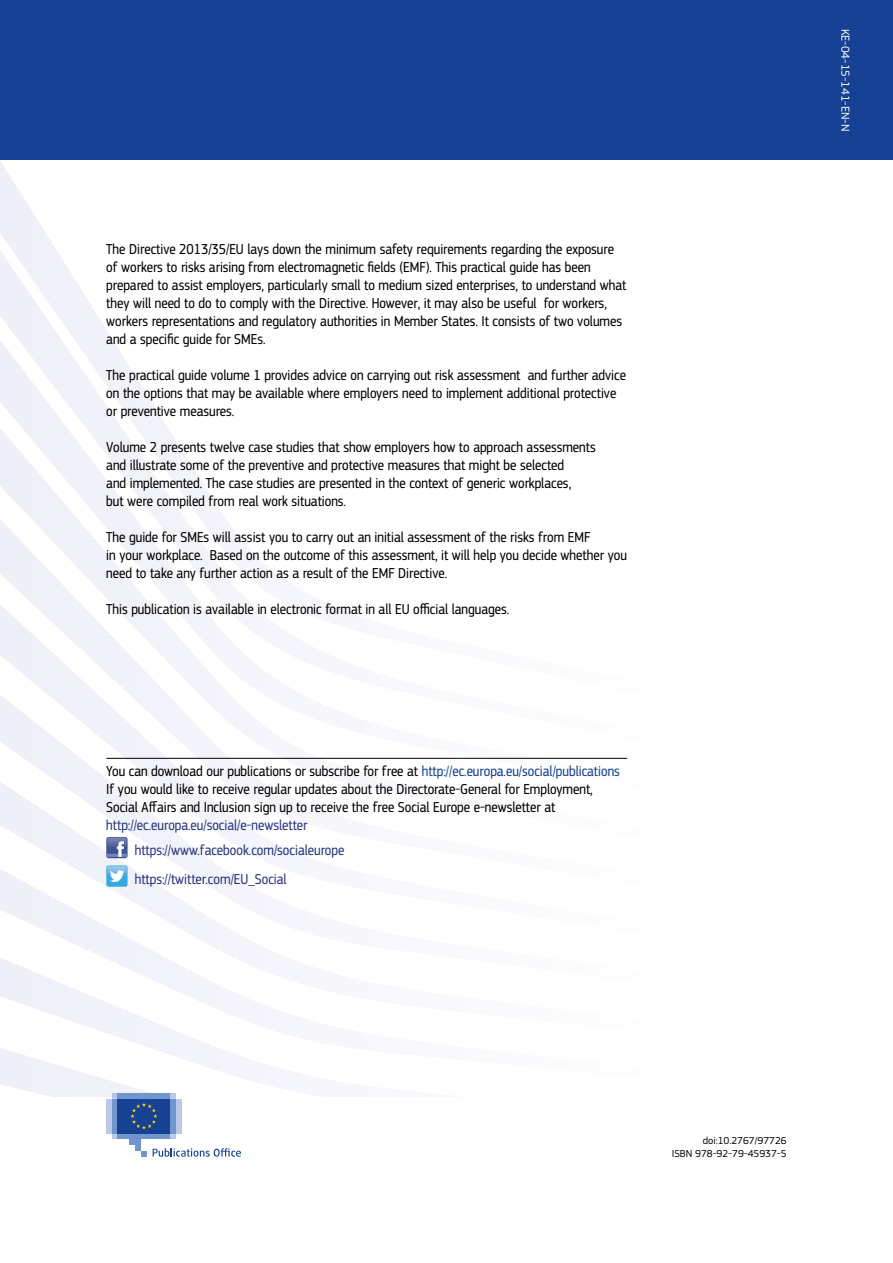
<style>
.page{position:relative;width:893px;height:1263px;background:#fff}
.page>*{position:absolute;margin:0;border:0;box-sizing:border-box;transform-origin:0 0}
.t1{font:15px/18px "EC Square Sans Cond Pro";color:#000}
.t2{font:15px/25.5px "EC Square Sans Cond Pro";color:#283583}
.t3{font:12px "EC Square Sans Pro";color:#fff}
.t4{font:10.5px/12.6px "EC Square Sans Pro";color:#000;text-align:right}
.s1{color:#164194}
</style>
<div class="page">
<div style="left:0;top:0;width:893px;height:160px;background:#164194"></div>
<svg style="left:30px;top:842px;width:230px;height:10px;fill:#f4f4fa"></svg>
<svg style="left:0;top:852px;width:260px;height:92px"></svg>
<svg style="left:0;top:944px;width:260px;height:94px"></svg>
<svg style="left:0;top:1038px;width:260px;height:58px"></svg>
<svg style="left:0;top:205px;width:86px;height:93px;fill:#f0f0f9"></svg>
<svg style="left:0;top:298px;width:144px;height:93px;fill:#f1f1f9"></svg>
<svg style="left:0;top:391px;width:628px;height:451px"></svg>
<svg style="left:112px;top:1133px;width:64px;height:6px"></svg>
<svg style="left:112px;top:1093px;width:64px;height:6px"></svg>
<div style="left:118px;top:1093px;width:52px;height:6px;background:#7196cf"></div>
<div style="left:118px;top:1133px;width:52px;height:6px;background:#7196cf"></div>
<div style="left:170px;top:1099px;width:6px;height:34px;background:#7196cf"></div>
<div style="left:176px;top:1099px;width:6px;height:34px;background:#b8cae7"></div>
<div style="left:112px;top:1099px;width:6px;height:34px;background:#7196cf"></div>
<div style="left:106px;top:1099px;width:6px;height:34px;background:#b8cae7"></div>
<div style="left:129px;top:1133px;width:12px;height:12px;background:#7196cf"></div>
<div style="left:135px;top:1133px;width:6px;height:18px;background:#7196cf"></div>
<svg style="left:141px;top:1151px;width:6px;height:5px"></svg>
<div style="left:118px;top:1099px;width:52px;height:34px;background:#164194"></div>
<svg style="left:130px;top:1103px;width:27px;height:26px"></svg>
<svg style="left:153px;top:1148px;width:88px;height:9px"></svg>
<hr style="left:106px;top:758px;width:521px;height:1px;background:#000">
<svg style="left:106px;top:837px;width:22px;height:21px"></svg>
<img style="left:107px;top:837px;width:20px;height:4px">
<svg style="left:106px;top:841px;width:22px;height:16px"></svg>
<div style="left:106px;top:865px;width:22px;height:22px;background:#36a9e1;border-radius:2px"></div>
<img style="left:107px;top:866px;width:20px;height:2px">
<svg style="left:107px;top:868px;width:20px;height:14px"></svg>
<p class="t1" style="left:106px;top:240px;width:522px">The Directive 2013/35/EU lays down the minimum safety requirements regarding the exposure of workers to risks arising from electromagnetic fields (EMF). This practical guide has been prepared to assist employers, particularly small to medium sized enterprises, to understand what they will need to do to comply with the Directive. However, it may also be useful for workers, workers representations and regulatory authorities in Member States. It consists of two volumes and a specific guide for SMEs.</p>
<p class="t1" style="left:106px;top:366px;width:521px">The practical guide volume 1 provides advice on carrying out risk assessment and further advice on the options that may be available where employers need to implement additional protective or preventive measures.</p>
<p class="t1" style="left:106px;top:438px;width:491px">Volume 2 presents twelve case studies that show employers how to approach assessments and illustrate some of the preventive and protective measures that might be selected<br>and implemented. The case studies are presented in the context of generic workplaces,<br>but were compiled from real work situations.</p>
<p class="t1" style="left:106px;top:528px;width:522px">The guide for SMEs will assist you to carry out an initial assessment of the risks from EMF<br>in your workplace. Based on the outcome of this assessment, it will help you decide whether you need to take any further action as a result of the EMF Directive.</p>
<p class="t1" style="left:106px;top:600px;width:404px">This publication is available in electronic format in all EU official languages.</p>
<p class="t1" style="left:106px;top:762px;width:515px">You can download our publications or subscribe for free at <span class="s1">http://ec.europa.eu/social/publications<br></span>If you would like to receive regular updates about the Directorate-General for Employment,<br>Social Affairs and Inclusion sign up to receive the free Social Europe e-newsletter at</p>
<p class="t2" style="left:135px;top:812px;width:211px;text-indent:-28px">http://ec.europa.eu/social/e-newsletter https://www.facebook.com/socialeurope</p>
<p class="t2" style="left:135px;top:866px;width:153px">https://twitter.com/EU_Social</p>
<p class="t3" style="left:852px;top:29px;width:104px;rotate:90deg">KE-04-15-141-EN-N</p>
<p class="t4" style="left:672px;top:1134px;width:116px">doi:10.2767/97726<br>ISBN 978-92-79-45937-5</p>
</div>
